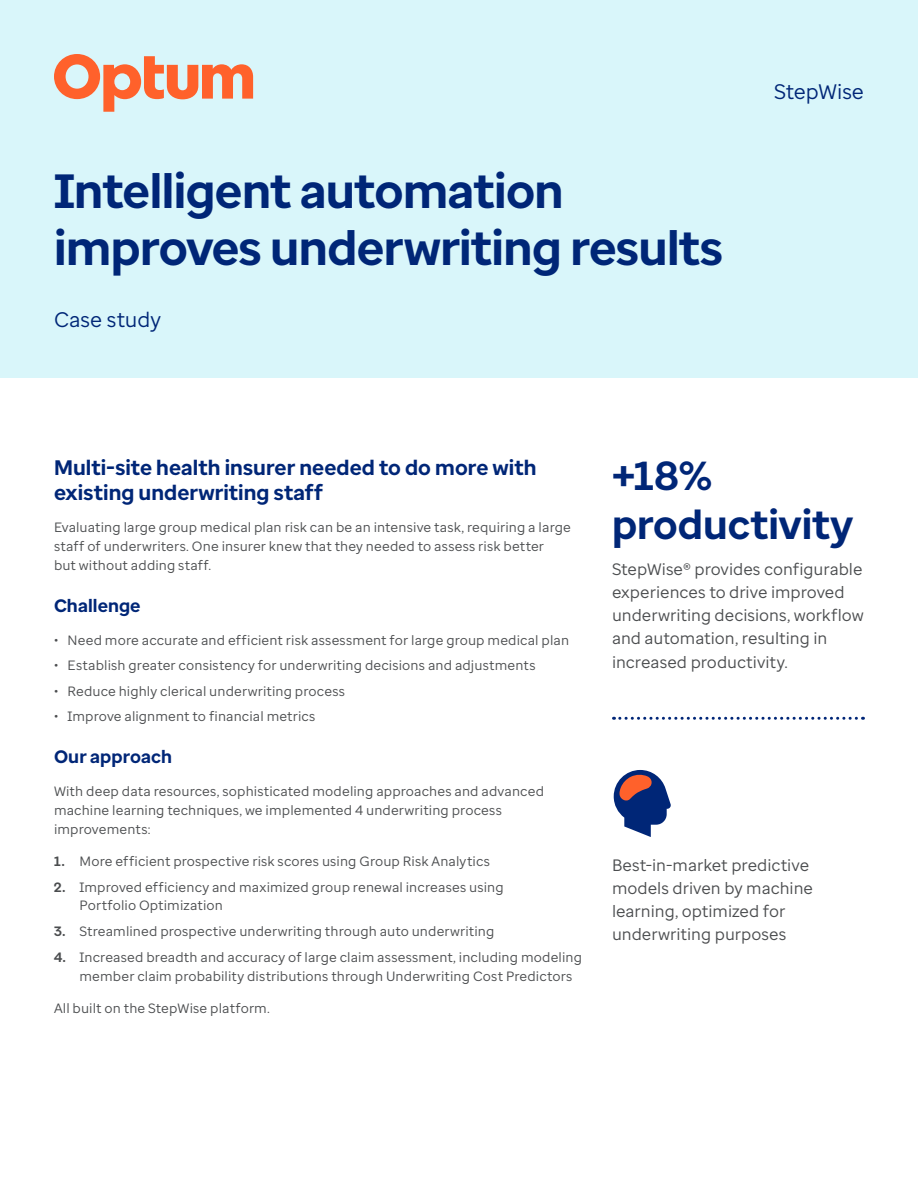
<style>
.page{position:relative;width:918px;height:1188px;background:#fff}
.page>*{position:absolute;margin:0;border:0;box-sizing:border-box;transform-origin:0 0}
.Headline{font:700 48px/57.6px "Optum Sans";letter-spacing:-.01em;color:#002677}
.Stat_-_Large{font:700 40.5px/48.6px "Optum Sans";color:#002677}
.Subhead{font:700 21px/25.2px "Optum Sans";letter-spacing:.005em;color:#002677}
.Intro{font:21px "Optum Sans";color:#002677}
.Product_label_-_Righ{font:21px "Optum Sans";letter-spacing:-.005em;color:#002677}
.Callout_header{font:700 18px "Optum Sans";letter-spacing:.005em;color:#002677}
.Callout_body{font:16.5px/23.1px "Optum Sans";color:#4b4d4f}
.Body{font:13.5px/18.9px "Optum Sans";letter-spacing:.01em;color:#4b4d4f}
.s1{font-weight:700}
</style>
<div class="page">
<div style="left:0;top:0;width:918px;height:378px;background:#d9f6fa"></div>
<svg style="left:614px;top:717px;width:242px;height:3px"></svg>
<svg style="left:614px;top:770px;width:57px;height:67px"></svg>
<svg style="left:54px;top:54px;width:199px;height:58px"></svg>
<p class="Headline" style="left:54px;top:162px;width:671px">Intelligent automation improves underwriting results</p>
<p class="Intro" style="left:54px;top:306px;width:108px">Case study</p>
<p class="Product_label_-_Righ" style="left:774px;top:78px;width:91px">StepWise</p>
<p class="Subhead" style="left:54px;top:455px;width:484px">Multi-site health insurer needed to do more with existing underwriting staff</p>
<p class="Body" style="left:54px;top:518px;width:518px">Evaluating large group medical plan risk can be an intensive task, requiring a large staff of underwriters. One insurer knew that they needed to assess risk better<br>but without adding staff.</p>
<p class="Callout_header" style="left:54px;top:594px;width:88px">Challenge</p>
<p class="Body" style="left:54px;top:630px;width:517px">• Need more accurate and efficient risk assessment for large group medical plan</p>
<p class="Body" style="left:54px;top:656px;width:483px">• Establish greater consistency for underwriting decisions and adjustments</p>
<p class="Body" style="left:54px;top:682px;width:293px">• Reduce highly clerical underwriting process</p>
<p class="Body" style="left:54px;top:707px;width:263px">• Improve alignment to financial metrics</p>
<p class="Callout_header" style="left:54px;top:745px;width:120px">Our approach</p>
<p class="Body" style="left:54px;top:781px;width:492px">With deep data resources, sophisticated modeling approaches and advanced machine learning techniques, we implemented 4 underwriting process improvements:</p>
<p class="Body" style="left:54px;top:852px;width:437px"><span class="s1">1.</span> More efficient prospective risk scores using Group Risk Analytics</p>
<p class="Body" style="left:80px;top:877px;width:426px;text-indent:-26px"><span class="s1">2.</span> Improved efficiency and maximized group renewal increases using<br>Portfolio Optimization</p>
<p class="Body" style="left:54px;top:922px;width:442px"><span class="s1">3.</span> Streamlined prospective underwriting through auto underwriting</p>
<p class="Body" style="left:80px;top:947px;width:504px;text-indent:-26px"><span class="s1">4.</span> Increased breadth and accuracy of large claim assessment, including modeling member claim probability distributions through Underwriting Cost Predictors</p>
<p class="Body" style="left:54px;top:999px;width:217px">All built on the StepWise platform.</p>
<p class="Stat_-_Large" style="left:612px;top:452px;width:243px">+18% productivity</p>
<p class="Callout_body" style="left:612px;top:558px;width:253px">StepWise® provides configurable experiences to drive improved underwriting decisions, workflow and automation, resulting in increased productivity.</p>
<p class="Callout_body" style="left:612px;top:854px;width:203px">Best-in-market predictive models driven by machine learning, optimized for underwriting purposes</p>
</div>
